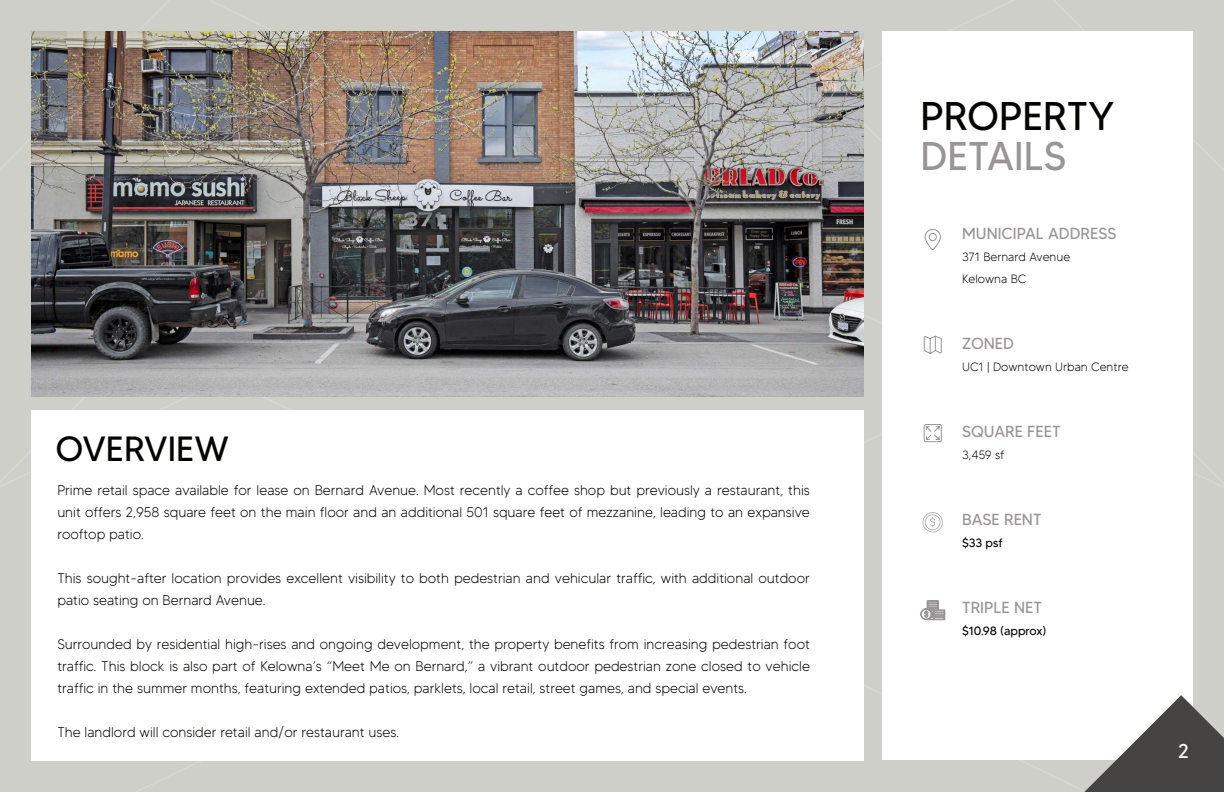
<style>
.page{position:relative;width:1224px;height:792px;background:#fff}
.page>*{position:absolute;margin:0;border:0;box-sizing:border-box;transform-origin:0 0}
.t1{font:40px/40px "MADETOMMY";color:#040503}
.t2{font:35px "MADETOMMY";color:#040503}
.t3{font:20px "MADETOMMY";color:#fff}
.t4{font:16px "MADETOMMY";color:#999596}
.t5{font:300 14px/22px "MADETOMMY";color:#040503;text-align:justify}
.t6{font:300 12px "MADETOMMY";color:#040503}
.t7{font:12px "MADETOMMY";letter-spacing:-.01em;color:#040503}
.s1{color:#999596}
</style>
<div class="page">
<div style="left:0;top:0;width:1224px;height:337px;background:#cfcfca"></div>
<div style="left:0;top:337px;width:1074px;height:455px;background:#cfcfca"></div>
<div style="left:828px;top:87px;width:396px;height:526px;background:#cfcfca"></div>
<div style="left:882px;top:32px;width:310px;height:728px;background:#fff"></div>
<div style="left:32px;top:410px;width:832px;height:350px;background:#fff"></div>
<svg style="left:924px;top:228px;width:17px;height:22px"></svg>
<svg style="left:923px;top:335px;width:19px;height:19px"></svg>
<svg style="left:923px;top:424px;width:19px;height:18px"></svg>
<div style="left:927px;top:600px;width:12px;height:4px;border:1px solid #999596"></div>
<svg style="left:920px;top:601px;width:25px;height:19px"></svg>
<svg style="left:923px;top:512px;width:20px;height:20px"></svg>
<img style="left:32px;top:32px;width:832px;height:364px">
<svg style="left:1074px;top:695px;width:150px;height:97px"></svg>
<p class="t2" style="left:55px;top:427px;width:175px">OVERVIEW</p>
<p class="t5" style="left:57px;top:479px;width:754px">Prime retail space available for lease on Bernard Avenue. Most recently a coffee shop but previously a restaurant, this unit offers 2,958 square feet on the main floor and an additional 501 square feet of mezzanine, leading to an expansive rooftop patio.</p>
<p class="t5" style="left:57px;top:567px;width:754px">This sought-after location provides excellent visibility to both pedestrian and vehicular traffic, with additional outdoor patio seating on Bernard Avenue.</p>
<p class="t5" style="left:57px;top:633px;width:754px">Surrounded by residential high-rises and ongoing development, the property benefits from increasing pedestrian foot traffic. This block is also part of Kelowna’s “Meet Me on Bernard,” a vibrant outdoor pedestrian zone closed to vehicle traffic in the summer months, featuring extended patios, parklets, local retail, street games, and special events.</p>
<p class="t5" style="left:57px;top:721px;width:343px">The landlord will consider retail and/or restaurant uses.</p>
<p class="t1" style="left:920px;top:95px;width:196px">PROPERTY<br><span class="s1">DETAILS</span></p>
<p class="t4" style="left:962px;top:223px;width:156px">MUNICIPAL ADDRESS</p>
<p class="t6" style="left:962px;top:249px;width:110px">371 Bernard Avenue</p>
<p class="t6" style="left:962px;top:271px;width:66px">Kelowna BC</p>
<p class="t4" style="left:962px;top:333px;width:53px">ZONED</p>
<p class="t6" style="left:962px;top:359px;width:168px">UC1 | Downtown Urban Centre</p>
<p class="t4" style="left:962px;top:421px;width:100px">SQUARE FEET</p>
<p class="t6" style="left:962px;top:447px;width:44px">3,459 sf</p>
<p class="t4" style="left:962px;top:509px;width:81px">BASE RENT</p>
<p class="t7" style="left:962px;top:535px;width:42px">$33 psf</p>
<p class="t4" style="left:962px;top:597px;width:81px">TRIPLE NET</p>
<p class="t7" style="left:962px;top:623px;width:86px">$10.98 (approx)</p>
<h3 class="t3" style="left:1178px;top:739px;width:12px">2</h3>
</div>
